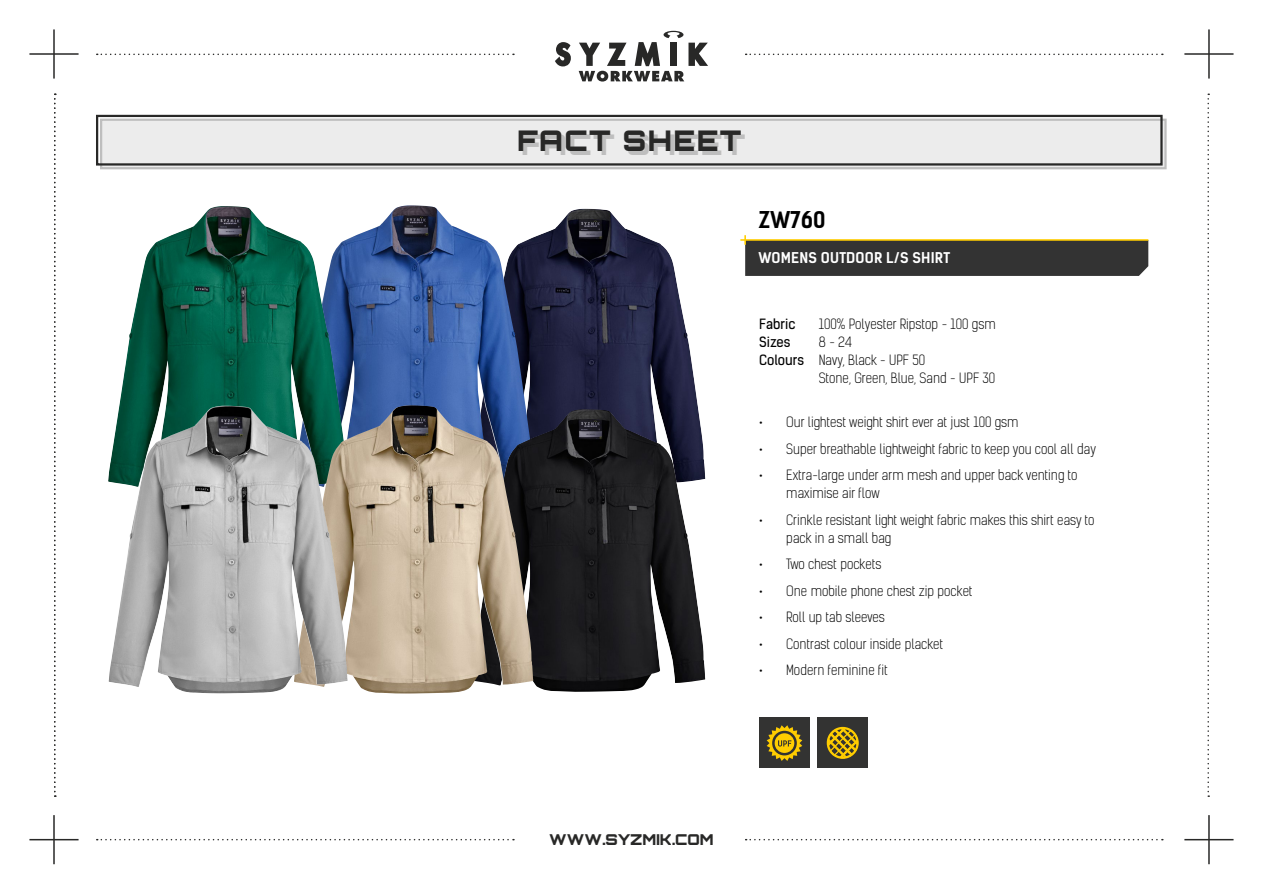
<style>
.page{position:relative;width:1263px;height:893px;background:#fff}
.page>*{position:absolute;margin:0;border:0;box-sizing:border-box;transform-origin:0 0}
.t1{font:900 28.5px "Orbitron";letter-spacing:.05em;color:#282827}
.t2{font:22.05px "Kelson Sans Bold BG";color:#000}
.t3{font:900 15px "Orbitron";color:#282827}
.t4{font:14.25px "Kelson Sans Bold BG";letter-spacing:.015em;color:#fff}
.t5{font:13.5px/18px "Kelson Sans Light BG";color:#000}
.t6{font:13.5px "Kelson Sans Regular BG";color:#000}
.s1{font-family:"Kelson Sans Regular BG"}
</style>
<div class="page">
<div style="left:101px;top:120px;width:1064px;height:48px;background:#ececec"></div>
<div style="left:96px;top:115px;width:1066px;height:51px;border:2px solid #282827"></div>
<svg style="left:1207px;top:94px;width:2px;height:703px"></svg>
<hr style="left:29px;top:839px;width:50px;height:1px;background:#282827">
<hr style="left:53px;top:815px;width:2px;height:49px;background:#282827">
<hr style="left:1184px;top:839px;width:49px;height:1px;background:#282827">
<hr style="left:1208px;top:815px;width:2px;height:49px;background:#282827">
<hr style="left:29px;top:53px;width:50px;height:2px;background:#282827">
<hr style="left:53px;top:29px;width:2px;height:50px;background:#282827">
<hr style="left:1184px;top:53px;width:49px;height:2px;background:#282827">
<hr style="left:1208px;top:29px;width:2px;height:50px;background:#282827">
<svg style="left:555px;top:42px;width:16px;height:24px"></svg>
<svg style="left:579px;top:31px;width:129px;height:51px"></svg>
<svg style="left:97px;top:54px;width:417px;height:1px"></svg>
<svg style="left:746px;top:54px;width:417px;height:1px"></svg>
<svg style="left:97px;top:839px;width:417px;height:1px"></svg>
<svg style="left:746px;top:839px;width:417px;height:1px"></svg>
<svg style="left:54px;top:94px;width:2px;height:703px"></svg>
<img style="left:534px;top:209px;width:164px;height:200px">
<hr style="left:740px;top:239px;width:408px;height:2px;background:#ffcd00">
<svg style="left:744px;top:235px;width:404px;height:41px;background:#525047"></svg>
<img style="left:347px;top:205px;width:187px;height:200px">
<img style="left:119px;top:206px;width:228px;height:200px">
<div style="left:817px;top:718px;width:51px;height:50px;background:#333332"></div>
<svg style="left:828px;top:728px;width:28px;height:30px"></svg>
<div style="left:827px;top:727px;width:32px;height:32px;border:2px solid #ffcd00;border-radius:50%"></div>
<img style="left:534px;top:409px;width:172px;height:283px">
<img style="left:294px;top:405px;width:240px;height:288px">
<img style="left:108px;top:406px;width:240px;height:287px">
<div style="left:759px;top:718px;width:51px;height:50px;background:#333332"></div>
<svg style="left:767px;top:725px;width:35px;height:36px"></svg>
<h1 class="t1" style="left:517px;top:123px;width:226px">FACT SHEET</h1>
<h1 class="t1" style="left:521px;top:127px;width:226px">FACT SHEET</h1>
<h2 class="t2" style="left:758px;top:206px;width:69px">ZW760</h2>
<p class="t4" style="left:758px;top:249px;width:193px">WOMENS OUTDOOR L/S SHIRT</p>
<p class="t6" style="left:759px;top:315px;width:38px">Fabric</p>
<p class="t5" style="left:819px;top:315px;width:178px">100% Polyester Ripstop - 100 gsm</p>
<p class="t6" style="left:759px;top:333px;width:33px">Sizes</p>
<p class="t5" style="left:819px;top:333px;width:35px">8 - 24</p>
<p class="t5" style="left:759px;top:351px;width:167px"><span class="s1">Colours</span> Navy, Black - UPF 50</p>
<p class="t5" style="left:819px;top:369px;width:178px">Stone, Green, Blue, Sand - UPF 30</p>
<p class="t5" style="left:759px;top:413px;width:261px">• Our lightest weight shirt ever at just 100 gsm</p>
<p class="t5" style="left:759px;top:440px;width:338px">• Super breathable lightweight fabric to keep you cool all day</p>
<p class="t5" style="left:786px;top:466px;width:293px;text-indent:-27px">• Extra-large under arm mesh and upper back venting to maximise air flow</p>
<p class="t5" style="left:786px;top:511px;width:310px;text-indent:-27px">• Crinkle resistant light weight fabric makes this shirt easy to pack in a small bag</p>
<p class="t5" style="left:759px;top:555px;width:124px">• Two chest pockets</p>
<p class="t5" style="left:759px;top:582px;width:215px">• One mobile phone chest zip pocket</p>
<p class="t5" style="left:759px;top:608px;width:127px">• Roll up tab sleeves</p>
<p class="t5" style="left:759px;top:635px;width:185px">• Contrast colour inside placket</p>
<p class="t5" style="left:759px;top:661px;width:130px">• Modern feminine fit</p>
<p class="t3" style="left:549px;top:830px;width:166px">WWW.SYZMIK.COM</p>
</div>
